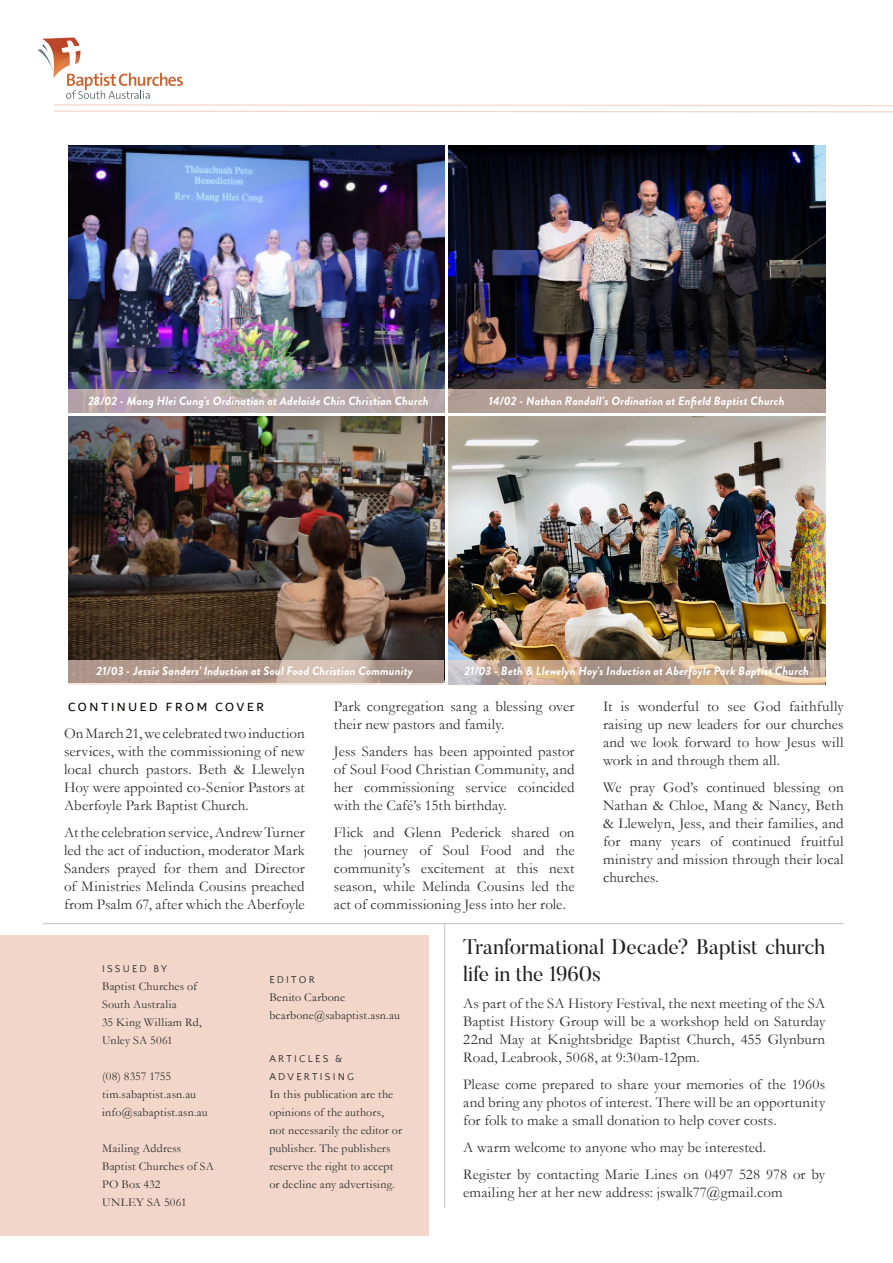
<style>
.page{position:relative;width:893px;height:1263px;background:#fff}
.page>*{position:absolute;margin:0;border:0;box-sizing:border-box;transform-origin:0 0}
.Subheader_2_-_Left{font:21px/27px "Butler";color:#231f20}
.Body_Copy_-_Left{font:15px/18px "Garamond";letter-spacing:.005em;color:#2d2e2e;text-align:justify}
.Subheader_1_-_Center{font:12.75px "Dubai";letter-spacing:.205em;color:#040503}
.List_of_Names_-_Left{font:12px/18px "Garamond";letter-spacing:.015em;color:#2d2e2e}
.Caption_-_Center{font:italic 700 12px "Brandon Grotesque";letter-spacing:.01em;color:#fff}
.List_of_Names_-_Left-2{font:12px "Garamond";letter-spacing:-.005em;color:#2d2e2e}
.List_of_Names_-_Left-3{font:10.2px/18px "Quattrocento Sans";letter-spacing:.22em;color:#2d2e2e}
</style>
<div class="page">
<svg style="left:37px;top:38px;width:856px;height:75px"></svg>
<div style="left:0;top:935px;width:428px;height:300px;background:#f2d6c9"></div>
<img style="left:69px;top:146px;width:375px;height:243px">
<img style="left:448px;top:146px;width:377px;height:243px">
<hr style="left:444px;top:924px;width:1px;height:284px;background:#c4c0bf">
<img style="left:69px;top:416px;width:375px;height:244px">
<svg style="left:69px;top:660px;width:375px;height:24px;background:#b9a297"></svg>
<div style="left:448px;top:389px;width:377px;height:24px;background:#b8a399"></div>
<img style="left:448px;top:416px;width:377px;height:244px">
<svg style="left:448px;top:660px;width:377px;height:24px;background:#bda694"></svg>
<svg style="left:68px;top:389px;width:376px;height:24px;background:#baaaad"></svg>
<hr style="left:43px;top:923px;width:801px;height:1px;background:#c4c0bf">
<p class="Caption_-_Center" style="left:88px;top:392px;width:342px">28/02 - Mang Hlei Cung's Ordination at Adelaide Chin Christian Church</p>
<p class="Caption_-_Center" style="left:489px;top:392px;width:297px">14/02 - Nathan Randall's Ordination at Enfield Baptist Church</p>
<p class="Caption_-_Center" style="left:97px;top:662px;width:318px">21/03 - Jessie Sanders' Induction at Soul Food Christian Community</p>
<p class="Caption_-_Center" style="left:464px;top:662px;width:346px">21/03 - Beth &amp; Llewelyn Hoy's Induction at Aberfoyle Park Baptist Church</p>
<p class="Subheader_1_-_Center" style="left:68px;top:699px;width:197px">CONTINUED FROM COVER</p>
<p class="Body_Copy_-_Left" style="left:64px;top:724px;width:242px">On March 21, we celebrated two induction services, with the commissioning of new local church pastors. Beth &amp; Llewelyn Hoy were appointed co-Senior Pastors at Aberfoyle Park Baptist Church.</p>
<p class="Body_Copy_-_Left" style="left:64px;top:823px;width:242px">At the celebration service, Andrew Turner led the act of induction, moderator Mark Sanders prayed for them and Director of Ministries Melinda Cousins preached from Psalm 67, after which the Aberfoyle</p>
<p class="Body_Copy_-_Left" style="left:334px;top:697px;width:242px">Park congregation sang a blessing over their new pastors and family.</p>
<p class="Body_Copy_-_Left" style="left:334px;top:742px;width:242px">Jess Sanders has been appointed pastor of Soul Food Christian Community, and her commissioning service coincided with the Café’s 15th birthday.</p>
<p class="Body_Copy_-_Left" style="left:334px;top:823px;width:242px">Flick and Glenn Pederick shared on the journey of Soul Food and the community’s excitement at this next season, while Melinda Cousins led the act of commissioning Jess into her role.</p>
<p class="Body_Copy_-_Left" style="left:603px;top:697px;width:242px">It is wonderful to see God faithfully raising up new leaders for our churches and we look forward to how Jesus will work in and through them all.</p>
<p class="Body_Copy_-_Left" style="left:603px;top:778px;width:242px">We pray God’s continued blessing on Nathan &amp; Chloe, Mang &amp; Nancy, Beth &amp; Llewelyn, Jess, and their families, and for many years of continued fruitful ministry and mission through their local churches.</p>
<p class="List_of_Names_-_Left-3" style="left:102px;top:960px;width:66px">ISSUED BY</p>
<p class="List_of_Names_-_Left" style="left:102px;top:977px;width:101px">Baptist Churches of<br>South Australia<br>35 King William Rd,<br>Unley SA 5061</p>
<p class="List_of_Names_-_Left-2" style="left:102px;top:1068px;width:71px">(08) 8357 1755</p>
<p class="List_of_Names_-_Left" style="left:102px;top:1085px;width:96px">tim.sabaptist.asn.au</p>
<p class="List_of_Names_-_Left" style="left:102px;top:1103px;width:107px">info@sabaptist.asn.au</p>
<p class="List_of_Names_-_Left" style="left:102px;top:1139px;width:113px">Mailing Address<br>Baptist Churches of SA<br>PO Box 432<br>UNLEY SA 5061</p>
<p class="List_of_Names_-_Left-3" style="left:269px;top:971px;width:47px">EDITOR</p>
<p class="List_of_Names_-_Left" style="left:269px;top:987px;width:132px">Benito Carbone bcarbone@sabaptist.asn.au</p>
<p class="List_of_Names_-_Left-3" style="left:269px;top:1050px;width:86px">ARTICLES &amp;<br>ADVERTISING</p>
<p class="List_of_Names_-_Left" style="left:269px;top:1085px;width:134px">In this publication are the opinions of the authors, not necessarily the editor or publisher. The publishers reserve the right to accept or decline any advertising.</p>
<p class="Subheader_2_-_Left" style="left:463px;top:933px;width:363px">Tranformational Decade? Baptist church life in the 1960s</p>
<p class="Body_Copy_-_Left" style="left:463px;top:994px;width:363px">As part of the SA History Festival, the next meeting of the SA Baptist History Group will be a workshop held on Saturday 22nd May at Knightsbridge Baptist Church, 455 Glynburn Road, Leabrook, 5068, at 9:30am-12pm.</p>
<p class="Body_Copy_-_Left" style="left:463px;top:1075px;width:363px">Please come prepared to share your memories of the 1960s and bring any photos of interest. There will be an opportunity for folk to make a small donation to help cover costs.</p>
<p class="Body_Copy_-_Left" style="left:463px;top:1138px;width:304px">A warm welcome to anyone who may be interested.</p>
<p class="Body_Copy_-_Left" style="left:463px;top:1165px;width:363px">Register by contacting Marie Lines on 0497 528 978 or by emailing her at her new address: jswalk77@gmail.com</p>
</div>
